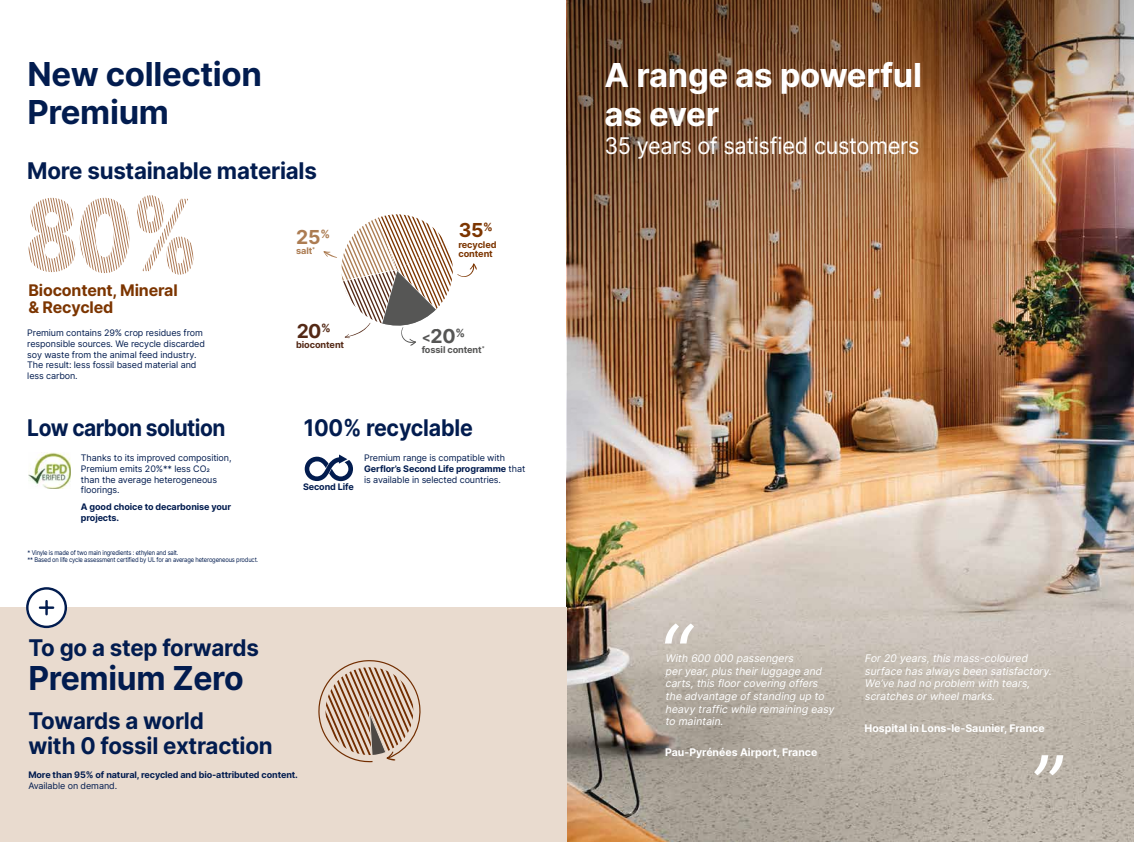
<style>
.page{position:relative;width:1134px;height:842px;background:#fff}
.page>*{position:absolute;margin:0;border:0;box-sizing:border-box;transform-origin:0 0}
.t1{font:700 33px/37.4px "Inter";letter-spacing:-.01em;color:#021c4f}
.t2{font:700 33px/39.6px "Inter";letter-spacing:-.01em;color:#fff}
.t3{font:700 23px/24.6px "Inter";letter-spacing:-.01em;color:#021c4f}
.t4{font:23px "Inter";letter-spacing:-.015em;color:#fff;scale:.95 1}
.t5{font:700 23px "Inter";letter-spacing:-.01em;color:#021c4f;scale:.91 1}
.t6{font:700 23px "Inter";letter-spacing:-.01em;color:#021c4f;scale:.93 1}
.t7{font:700 19.3px "Inter";color:#565655}
.t8{font:700 19.3px "Inter";color:#7c3500}
.t9{font:700 19.3px "Inter";color:#542916}
.t10{font:700 19.3px "Inter";color:#ac7c52}
.t11{font:700 16px/16.8px "Inter";letter-spacing:-.01em;color:#7c3500}
.t12{font:italic 10.5px/12.6px "Inter";color:#fff}
.t13{font:700 10.5px "Inter";color:#fff}
.t14{font:700 9.2px/9.6px "Inter";letter-spacing:-.01em;color:#7c3500}
.t15{font:700 9.2px "Inter";letter-spacing:-.01em;color:#565655}
.t16{font:700 9.2px "Inter";letter-spacing:-.01em;color:#542916}
.t17{font:700 9.2px "Inter";color:#ac7c52}
.t18{font:9px/10.8px "Inter";letter-spacing:-.01em;color:#021c4f}
.t19{font:700 9px/10.8px "Inter";letter-spacing:-.01em;color:#021c4f}
.t20{font:6.5px/7.8px "Inter";letter-spacing:-.03em;color:#021c4f;scale:.9 1}
.s1{font-size:13.2px}
.s2{font-weight:700}
</style>
<div class="page">
<img style="left:567px;top:0;width:567px;height:842px">
<svg style="left:28px;top:195px;width:165px;height:80px"></svg>
<div style="left:0;top:608px;width:567px;height:234px;background:#e9dbcf"></div>
<svg style="left:318px;top:660px;width:103px;height:103px"></svg>
<svg style="left:26px;top:587px;width:41px;height:41px"></svg>
<svg style="left:305px;top:454px;width:48px;height:27px"></svg>
<svg style="left:323px;top:214px;width:154px;height:132px"></svg>
<svg style="left:665px;top:623px;width:29px;height:20px"></svg>
<svg style="left:1034px;top:755px;width:29px;height:20px"></svg>
<img style="left:28px;top:452px;width:43px;height:37px">
<h1 class="t1" style="left:27px;top:55px;width:236px">New collection<br>Premium</h1>
<h2 class="t3" style="left:27px;top:158px;width:291px">More sustainable materials</h2>
<h3 class="t10" style="left:296px;top:223px;width:35px">25<sup>%</sup></h3>
<h3 class="t11" style="left:28px;top:281px;width:151px">Biocontent, Mineral &amp; Recycled</h3>
<p class="t18" style="left:27px;top:327px;width:179px">Premium contains 29% crop residues from responsible sources. We recycle discarded soy waste from the animal feed industry.<br>The result: less fossil based material and less carbon.</p>
<p class="t17" style="left:296px;top:244px;width:21px">salt<sup>*</sup></p>
<h3 class="t9" style="left:296px;top:317px;width:36px">20<sup>%</sup></h3>
<p class="t16" style="left:296px;top:338px;width:49px">biocontent</p>
<h3 class="t8" style="left:458px;top:216px;width:36px">35<sup>%</sup></h3>
<p class="t14" style="left:458px;top:239px;width:40px">recycled content</p>
<h3 class="t7" style="left:422px;top:322px;width:45px"><span class="s1">&lt;</span>20<sup>%</sup></h3>
<p class="t15" style="left:422px;top:343px;width:64px">fossil content<sup>*</sup></p>
<h2 class="t5" style="left:27px;top:411px;width:219px">Low carbon solution</h2>
<h2 class="t6" style="left:304px;top:411px;width:183px">100% recyclable</h2>
<p class="t18" style="left:81px;top:452px;width:152px">Thanks to its improved composition,<br>Premium emits 20%** less CO2<br>than the average heterogeneous floorings.</p>
<p class="t19" style="left:81px;top:501px;width:152px">A good choice to decarbonise your projects.</p>
<p class="t20" style="left:27px;top:548px;width:258px">* Vinyle is made of two main ingredients : ethylen and salt.<br>** Based on life cycle assessment certified by UL for an average heterogeneous product.</p>
<p class="t19" style="left:303px;top:481px;width:52px">Second Life</p>
<p class="t18" style="left:364px;top:452px;width:163px">Premium range is compatible with<br><span class="s2">Gerflor’s Second Life programme</span> that is available in selected countries.</p>
<h2 class="t3" style="left:28px;top:634px;width:232px">To go a step forwards</h2>
<h1 class="t1" style="left:28px;top:658px;width:217px">Premium Zero</h1>
<h2 class="t3" style="left:28px;top:708px;width:246px">Towards a world<br>with 0 fossil extraction</h2>
<p class="t19" style="left:28px;top:769px;width:271px">More than 95% of natural, recycled and bio-attributed content.</p>
<p class="t18" style="left:28px;top:780px;width:90px">Available on demand.</p>
<h1 class="t2" style="left:605px;top:54px;width:319px">A range as powerful as ever</h1>
<h2 class="t4" style="left:605px;top:129px;width:333px">35 years of satisfied customers</h2>
<p class="t12" style="left:665px;top:652px;width:173px">With 600 000 passengers peryear,plus theirluggage and carts,this floorcovering offers the advantage ofstanding up to heavy traffic while remaining easy to maintain.</p>
<p class="t13" style="left:665px;top:745px;width:154px">Pau-Pyrénées Airport, France</p>
<p class="t12" style="left:865px;top:652px;width:191px">For20 years,this mass-coloured surface has always been satisfactory.<br>We’ve had no problem with tears, scratches orwheelmarks.</p>
<p class="t13" style="left:865px;top:720px;width:182px">Hospital in Lons-le-Saunier, France</p>
</div>
